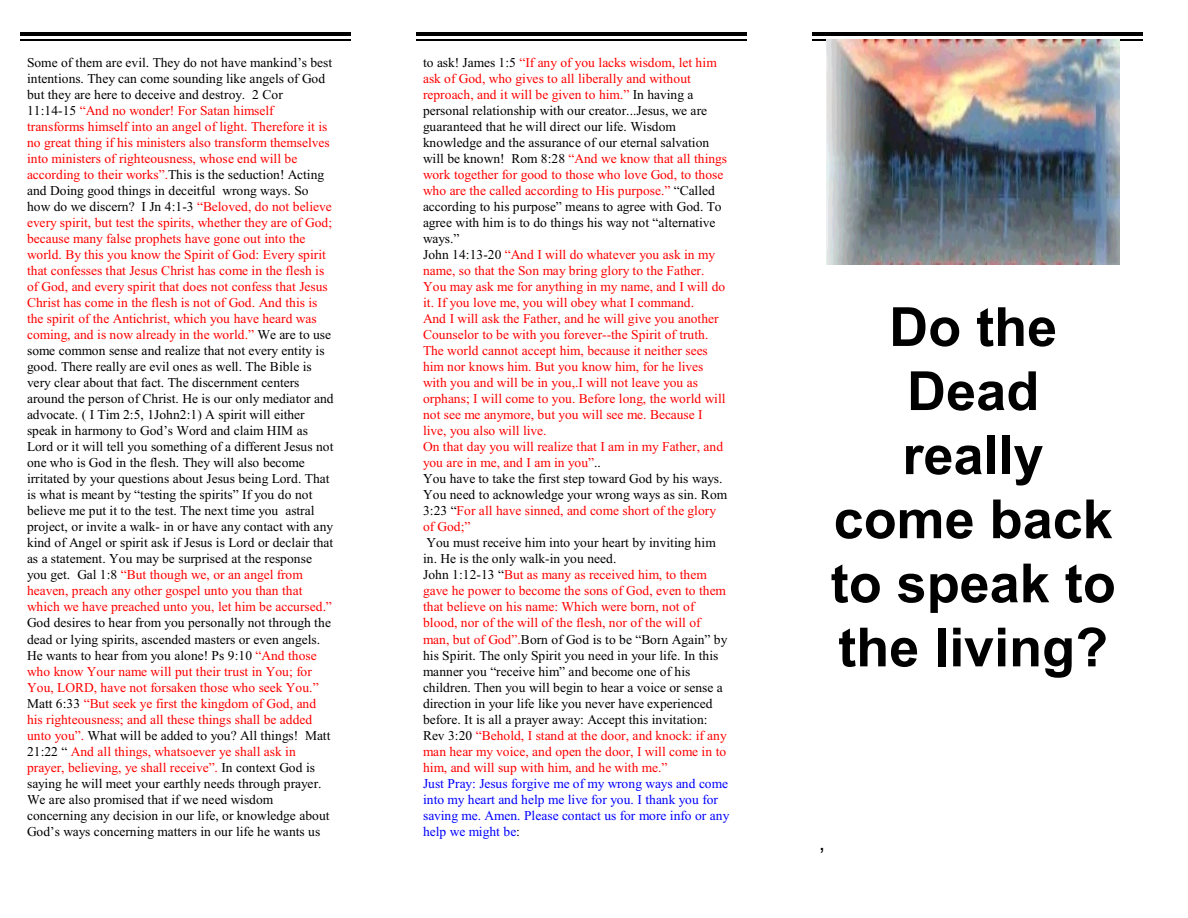
<style>
.page{position:relative;width:1188px;height:918px;background:#fff}
.page>*{position:absolute;margin:0;border:0;box-sizing:border-box;transform-origin:0 0}
.t1{font:700 54px/64.1px "Arial";color:#000;text-align:center}
.t2{font:21px "Arial";color:#000}
.t3{font:13.5px/16px "Times New Roman";color:#000}
.t4{font:13.5px/16px "Times New Roman";color:#f00}
.t5{font:13.5px/16px "Times New Roman";letter-spacing:.005em;color:#00f}
.s1{color:#f00}
.s2{color:#000}
</style>
<div class="page">
<hr style="left:20px;top:39px;width:330px;height:1px;background:#000">
<hr style="left:20px;top:32px;width:330px;height:4px;background:#000">
<hr style="left:416px;top:39px;width:330px;height:1px;background:#000">
<hr style="left:416px;top:32px;width:330px;height:4px;background:#000">
<hr style="left:812px;top:39px;width:330px;height:1px;background:#000">
<hr style="left:812px;top:32px;width:330px;height:4px;background:#000">
<img style="left:827px;top:39px;width:292px;height:225px">
<p class="t3" style="left:27px;top:56px;width:308px">Some of them are evil. They do not have mankind’s best intentions. They can come sounding like angels of God but they are here to deceive and destroy. 2 Cor 11:14-15 <span class="s1">“And no wonder! For Satan himself transforms himself into an angel of light. Therefore it is no great thing if his ministers also transform themselves into ministers of righteousness, whose end will be according to their works”.</span>This is the seduction! Acting and Doing good things in deceitful wrong ways. So how do we discern? I Jn 4:1-3 <span class="s1">“Beloved, do not believe every spirit, but test the spirits, whether they are of God; because many false prophets have gone out into the world. By this you know the Spirit of God: Every spirit that confesses that Jesus Christ has come in the flesh is of God, and every spirit that does not confess that Jesus Christ has come in the flesh is not of God. And this is the spirit of the Antichrist, which you have heard was coming, and is now already in the world.”</span> We are to use some common sense and realize that not every entity is good. There really are evil ones as well. The Bible is very clear about that fact. The discernment centers around the person of Christ. He is our only mediator and advocate. ( I Tim 2:5, 1John2:1) A spirit will either speak in harmony to God’s Word and claim HIM as Lord or it will tell you something of a different Jesus not one who is God in the flesh. They will also become irritated by your questions about Jesus being Lord. That is what is meant by “testing the spirits” If you do not believe me put it to the test. The next time you astral project, or invite a walk- in or have any contact with any kind of Angel or spirit ask if Jesus is Lord or declair that as a statement. You may be surprised at the response you get. Gal 1:8 <span class="s1">“But though we, or an angel from heaven, preach any other gospel unto you than that which we have preached unto you, let him be accursed.”</span></p>
<p class="t3" style="left:27px;top:616px;width:306px">God desires to hear from you personally not through the dead or lying spirits, ascended masters or even angels.<br>He wants to hear from you alone! Ps 9:10 <span class="s1">“And those who know Your name will put their trust in You; for You, LORD, have not forsaken those who seek You.” </span>Matt 6:33 <span class="s1">“But seek ye first the kingdom of God, and his righteousness; and all these things shall be added unto you”.</span> What will be added to you? All things! Matt 21:22 “ <span class="s1">And all things, whatsoever ye shall ask in prayer, believing, ye shall receive”.</span> In context God is saying he will meet your earthly needs through prayer.<br>We are also promised that if we need wisdom concerning any decision in our life, or knowledge about God’s ways concerning matters in our life he wants us</p>
<p class="t4" style="left:423px;top:56px;width:306px"><span class="s2">to ask! James 1:5</span> “If any of you lacks wisdom, let him ask of God, who gives to all liberally and without reproach, and it will be given to him.” <span class="s2">In having a personal relationship with our creator...Jesus, we are guaranteed that he will direct our life. Wisdom knowledge and the assurance of our eternal salvation will be known! Rom 8:28</span> “And we know that all things work together for good to those who love God, to those who are the called according to His purpose.” <span class="s2">“Called according to his purpose” means to agree with God. To agree with him is to do things his way not “alternative ways.”<br>John 14:13-20</span> “And I will do whatever you ask in my name, so that the Son may bring glory to the Father.<br>You may ask me for anything in my name, and I will do it. If you love me, you will obey what I command.<br>And I will ask the Father, and he will give you another Counselor to be with you forever--the Spirit of truth.<br>The world cannot accept him, because it neither sees him nor knows him. But you know him, for he lives with you and will be in you,.I will not leave you as orphans; I will come to you. Before long, the world will not see me anymore, but you will see me. Because I live, you also will live.<br>On that day you will realize that I am in my Father, and you are in me, and I am in you”<span class="s2">..<br>You have to take the first step toward God by his ways.<br>You need to acknowledge your wrong ways as sin. Rom 3:23 “</span>For all have sinned, and come short of the glory of God;”</p>
<p class="t3" style="left:423px;top:536px;width:306px">You must receive him into your heart by inviting him in. He is the only walk-in you need.<br>John 1:12-13 “<span class="s1">But as many as received him, to them gave he power to become the sons of God, even to them that believe on his name: Which were born, not of blood, nor of the will of the flesh, nor of the will of man, but of God”.</span>Born of God is to be “Born Again” by his Spirit. The only Spirit you need in your life. In this manner you “receive him” and become one of his children. Then you will begin to hear a voice or sense a direction in your life like you never have experienced before. It is all a prayer away: Accept this invitation:<br>Rev 3:20 <span class="s1">“Behold, I stand at the door, and knock: if any man hear my voice, and open the door, I will come in to him, and will sup with him, and he with me.”</span></p>
<p class="t5" style="left:423px;top:776px;width:308px">Just Pray: Jesus forgive me of my wrong ways and come into my heart and help me live for you. I thank you for saving me. Amen. Please contact us for more info or any help we might be<span class="s2">:</span></p>
<h1 class="t1" style="left:831px;top:300px;width:287px">Do the<br>Dead really come back to speak to the living?</h1>
<h2 class="t2" style="left:819px;top:835px;width:7px">,</h2>
</div>
